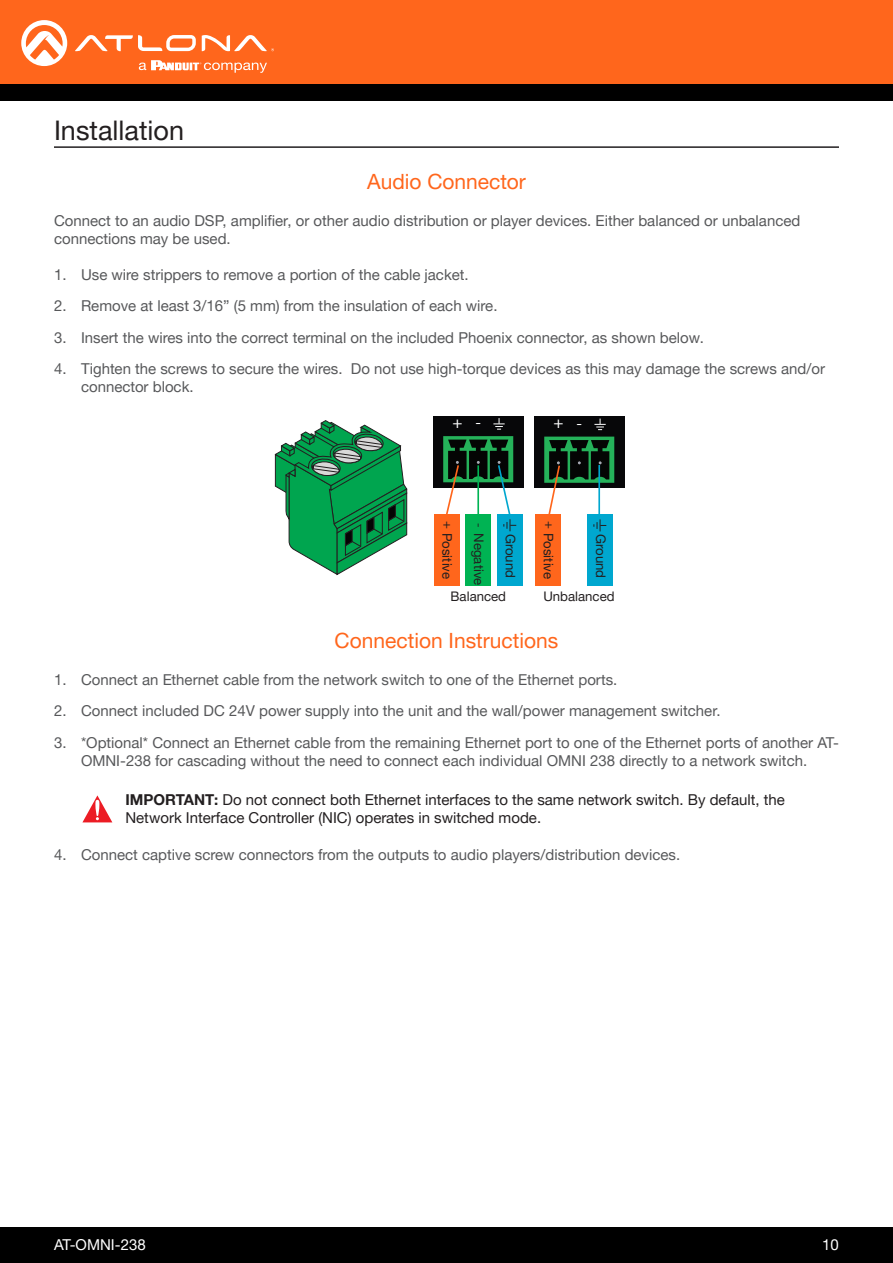
<style>
.page{position:relative;width:893px;height:1263px;background:#fff}
.page>*{position:absolute;margin:0;border:0;box-sizing:border-box;transform-origin:0 0}
.Section_Header{font:27px "Helvetica Neue LTW1 G";color:#231f20}
.Subsection_Header{font:21px "Helvetica Neue LTW1 G";color:#ff661c}
.t1{font:300 16.8px "Frutiger LT";color:#fdfefe}
.General_Text{font:15px/18px "Helvetica Neue LTW1 G";color:#57585a}
.General_Text-2{font:15px/18px "Helvetica Neue LTW1 G";color:#231f20}
.t2{font:15px "Helvetica Neue LTW1 G";color:#fff}
.t3{font:13.2px "Helvetica Neue LTW1 G";color:#231f20}
.s1{font-family:"Frutiger LT";font-weight:300}
.s2{font-weight:700}
</style>
<div class="page">
<div style="left:0;top:1227px;width:893px;height:36px;background:#000"></div>
<div style="left:0;top:0;width:893px;height:84px;background:#ff661c"></div>
<div style="left:0;top:84px;width:893px;height:16px;background:#000"></div>
<svg style="left:75px;top:35px;width:121px;height:16px"></svg>
<svg style="left:202px;top:35px;width:72px;height:16px"></svg>
<svg style="left:21px;top:20px;width:46px;height:46px"></svg>
<svg style="left:139px;top:60px;width:128px;height:13px"></svg>
<hr style="left:54px;top:146px;width:785px;height:2px;background:#231f20">
<div style="left:433px;top:416px;width:90px;height:72px;background:#070709"></div>
<svg style="left:493px;top:418px;width:12px;height:12px"></svg>
<svg style="left:445px;top:438px;width:66px;height:2px"></svg>
<div style="left:443px;top:436px;width:70px;height:46px;border:1px solid #25b25a"></div>
<div style="left:534px;top:416px;width:90px;height:72px;background:#070709"></div>
<svg style="left:594px;top:419px;width:12px;height:11px"></svg>
<svg style="left:546px;top:439px;width:66px;height:42px"></svg>
<div style="left:544px;top:437px;width:70px;height:46px;border:1px solid #25b25a"></div>
<div style="left:466px;top:515px;width:25px;height:71px;background:#00b353"></div>
<div style="left:434px;top:515px;width:26px;height:71px;background:#ff661c"></div>
<div style="left:536px;top:515px;width:25px;height:71px;background:#ff661c"></div>
<div style="left:497px;top:515px;width:25px;height:71px;background:#00a7cf"></div>
<div style="left:587px;top:515px;width:25px;height:71px;background:#00a7cf"></div>
<svg style="left:444px;top:440px;width:72px;height:91px"></svg>
<hr style="left:477px;top:465px;width:2px;height:50px;background:#00b353">
<svg style="left:546px;top:440px;width:63px;height:91px"></svg>
<svg style="left:274px;top:420px;width:134px;height:156px"></svg>
<svg style="left:82px;top:795px;width:30px;height:27px"></svg>
<p class="Section_Header" style="left:54px;top:113px;width:132px">Installation</p>
<p class="Subsection_Header" style="left:367px;top:169px;width:160px">Audio Connector</p>
<p class="General_Text" style="left:54px;top:211px;width:748px">Connect to an audio DSP, amplifier, or other audio distribution or player devices. Either balanced or unbalanced connections may be used.</p>
<p class="General_Text" style="left:54px;top:265px;width:416px">1. Use wire strippers to remove a portion of the cable jacket.</p>
<p class="General_Text" style="left:54px;top:297px;width:445px">2. Remove at least 3/16” (5 mm) from the insulation of each wire.</p>
<p class="General_Text" style="left:54px;top:328px;width:651px">3. Insert the wires into the correct terminal on the included Phoenix connector, as shown below.</p>
<p class="General_Text" style="left:81px;top:360px;width:745px;text-indent:-27px">4. Tighten the screws to secure the wires. Do not use high-torque devices as this may damage the screws and/or connector block.</p>
<p class="t1" style="left:452px;top:413px;width:30px">+ -</p>
<p class="t1" style="left:553px;top:413px;width:30px">+ -</p>
<p class="t3" style="left:455px;top:521px;width:59px;rotate:90deg"><span class="s1">+</span> Positive</p>
<p class="t3" style="left:557px;top:521px;width:59px;rotate:90deg"><span class="s1">+</span> Positive</p>
<p class="t3" style="left:487px;top:523px;width:64px;rotate:90deg"><span class="s1">-</span> Negative</p>
<p class="t3" style="left:519px;top:534px;width:46px;rotate:90deg">Ground</p>
<p class="t3" style="left:609px;top:534px;width:46px;rotate:90deg">Ground</p>
<p class="t3" style="left:451px;top:589px;width:57px">Balanced</p>
<p class="t3" style="left:543px;top:589px;width:73px">Unbalanced</p>
<p class="Subsection_Header" style="left:335px;top:628px;width:225px">Connection Instructions</p>
<p class="General_Text" style="left:54px;top:670px;width:565px">1. Connect an Ethernet cable from the network switch to one of the Ethernet ports.</p>
<p class="General_Text" style="left:54px;top:702px;width:668px">2. Connect included DC 24V power supply into the unit and the wall/power management switcher.</p>
<p class="General_Text" style="left:54px;top:733px;width:786px;text-align:center">3. *Optional* Connect an Ethernet cable from the remaining Ethernet port to one of the Ethernet ports of another AT-<br>OMNI-238 for cascading without the need to connect each individual OMNI 238 directly to a network switch.</p>
<p class="General_Text-2" style="left:125px;top:791px;width:661px"><span class="s2">IMPORTANT:</span> Do not connect both Ethernet interfaces to the same network switch. By default, the<br>Network Interface Controller (NIC) operates in switched mode.</p>
<p class="General_Text" style="left:54px;top:846px;width:628px">4. Connect captive screw connectors from the outputs to audio players/distribution devices.</p>
<p class="t2" style="left:54px;top:1235px;width:93px">AT-OMNI-238</p>
<p class="t2" style="left:822px;top:1235px;width:18px">10</p>
</div>
